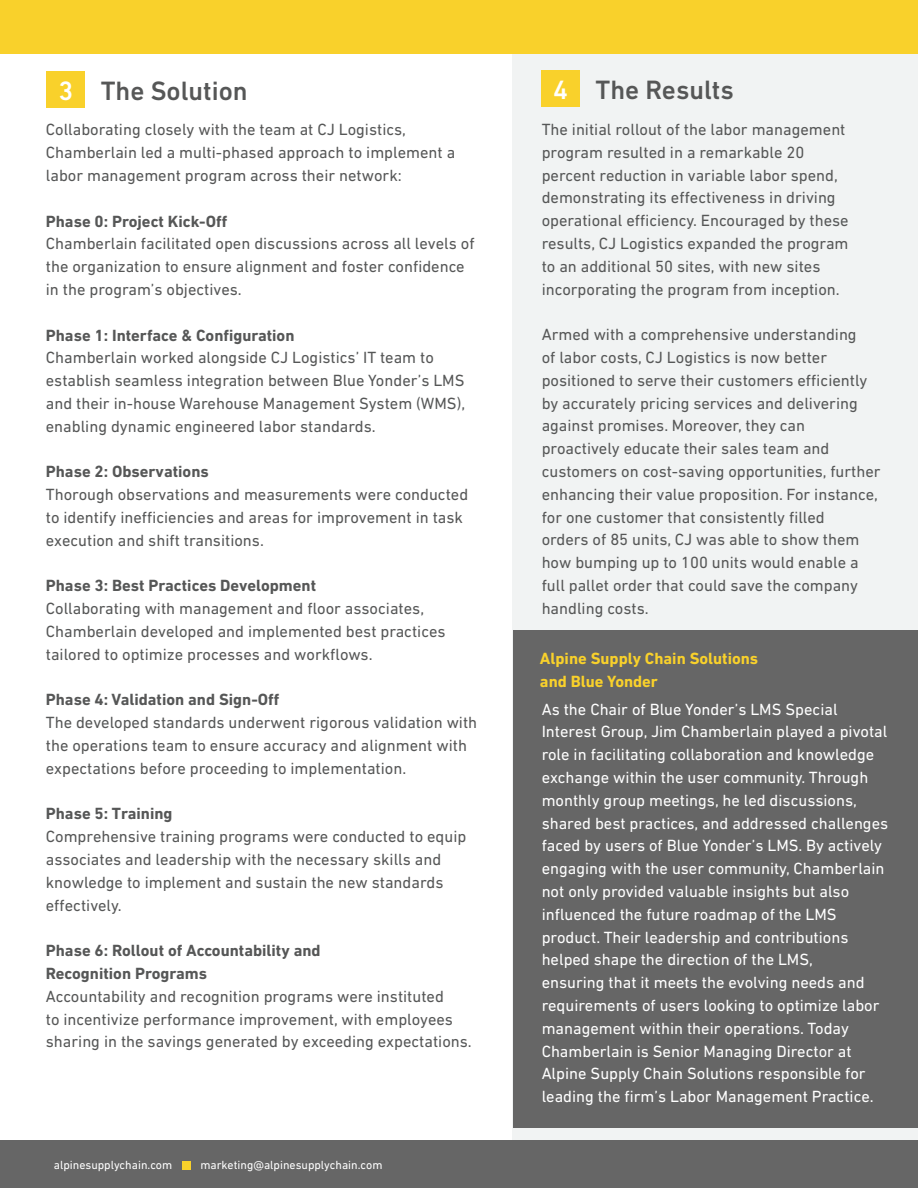
<style>
.page{position:relative;width:918px;height:1188px;background:#fff}
.page>*{position:absolute;margin:0;border:0;box-sizing:border-box;transform-origin:0 0}
.t1{font:500 27px "DIN Next LT Pro";color:#565757}
.t2{font:16.5px/22.8px "DIN Next LT Pro";color:#565757}
.t3{font:16.5px/22.8px "DIN Next LT Pro";color:#fff}
.t4{font:700 16.5px/22.8px "DIN Next LT Pro";color:#565757}
.t5{font:700 16.5px/22.8px "DIN Next LT Pro";color:#f9d12b}
.t6{font:12px "DIN Next LT Pro";color:#fff}
.s1{color:#fff}
</style>
<div class="page">
<div style="left:512px;top:0;width:406px;height:1188px;background:#f1f3f3"></div>
<div style="left:513px;top:630px;width:405px;height:498px;background:#666"></div>
<div style="left:0;top:1140px;width:918px;height:48px;background:#666"></div>
<div style="left:182px;top:1161px;width:9px;height:9px;background:#f9d12b"></div>
<div style="left:0;top:0;width:918px;height:54px;background:#f9d12b"></div>
<div style="left:47px;top:72px;width:38px;height:36px;background:#f9d12b"></div>
<div style="left:542px;top:70px;width:38px;height:37px;background:#f9d12b"></div>
<h1 class="t1" style="left:58px;top:75px;width:191px"><span class="s1">3</span> The Solution</h1>
<p class="t2" style="left:46px;top:118px;width:411px">Collaborating closely with the team at CJ Logistics,<br>Chamberlain led a multi-phased approach to implement a labor management program across their network:</p>
<p class="t4" style="left:46px;top:210px;width:183px">Phase 0: Project Kick-Off</p>
<p class="t2" style="left:46px;top:232px;width:430px">Chamberlain facilitated open discussions across all levels of the organization to ensure alignment and foster confidence in the program’s objectives.</p>
<p class="t4" style="left:46px;top:324px;width:250px">Phase 1: Interface &amp; Configuration</p>
<p class="t2" style="left:46px;top:346px;width:421px">Chamberlain worked alongside CJ Logistics’ IT team to establish seamless integration between Blue Yonder’s LMS and their in-house Warehouse Management System (WMS), enabling dynamic engineered labor standards.</p>
<p class="t4" style="left:46px;top:460px;width:164px">Phase 2: Observations</p>
<p class="t2" style="left:46px;top:483px;width:424px">Thorough observations and measurements were conducted to identify inefficiencies and areas for improvement in task execution and shift transitions.</p>
<p class="t4" style="left:46px;top:574px;width:272px">Phase 3: Best Practices Development</p>
<p class="t2" style="left:46px;top:597px;width:401px">Collaborating with management and floor associates,<br>Chamberlain developed and implemented best practices tailored to optimize processes and workflows.</p>
<p class="t4" style="left:46px;top:688px;width:235px">Phase 4: Validation and Sign-Off</p>
<p class="t2" style="left:46px;top:711px;width:433px">The developed standards underwent rigorous validation with the operations team to ensure accuracy and alignment with expectations before proceeding to implementation.</p>
<p class="t4" style="left:46px;top:802px;width:128px">Phase 5: Training</p>
<p class="t2" style="left:46px;top:825px;width:422px">Comprehensive training programs were conducted to equip associates and leadership with the necessary skills and knowledge to implement and sustain the new standards effectively.</p>
<p class="t4" style="left:46px;top:939px;width:276px">Phase 6: Rollout of Accountability and<br>Recognition Programs</p>
<p class="t2" style="left:46px;top:985px;width:428px">Accountability and recognition programs were instituted<br>to incentivize performance improvement, with employees sharing in the savings generated by exceeding expectations.</p>
<p class="t6" style="left:54px;top:1158px;width:120px">alpinesupplychain.com</p>
<p class="t6" style="left:200px;top:1158px;width:184px">marketing@alpinesupplychain.com</p>
<h1 class="t1" style="left:553px;top:74px;width:182px"><span class="s1">4</span> The Results</h1>
<p class="t2" style="left:542px;top:118px;width:309px">The initial rollout of the labor management program resulted in a remarkable 20 percent reduction in variable labor spend, demonstrating its effectiveness in driving operational efficiency. Encouraged by these results, CJ Logistics expanded the program to an additional 50 sites, with new sites incorporating the program from inception.</p>
<p class="t2" style="left:542px;top:323px;width:340px">Armed with a comprehensive understanding<br>of labor costs, CJ Logistics is now better positioned to serve their customers efficiently by accurately pricing services and delivering against promises. Moreover, they can proactively educate their sales team and customers on cost-saving opportunities, further enhancing their value proposition. For instance, for one customer that consistently filled<br>orders of 85 units, CJ was able to show them how bumping up to 100 units would enable a full pallet order that could save the company handling costs.</p>
<p class="t5" style="left:540px;top:647px;width:220px">Alpine Supply Chain Solutions and Blue Yonder</p>
<p class="t3" style="left:542px;top:697px;width:348px">As the Chair of Blue Yonder’s LMS Special Interest Group, Jim Chamberlain played a pivotal role in facilitating collaboration and knowledge exchange within the user community. Through monthly group meetings, he led discussions, shared best practices, and addressed challenges faced by users of Blue Yonder’s LMS. By actively engaging with the user community, Chamberlain not only provided valuable insights but also influenced the future roadmap of the LMS product. Their leadership and contributions helped shape the direction of the LMS,<br>ensuring that it meets the evolving needs and requirements of users looking to optimize labor management within their operations. Today Chamberlain is Senior Managing Director at Alpine Supply Chain Solutions responsible for leading the firm’s Labor Management Practice.</p>
</div>
